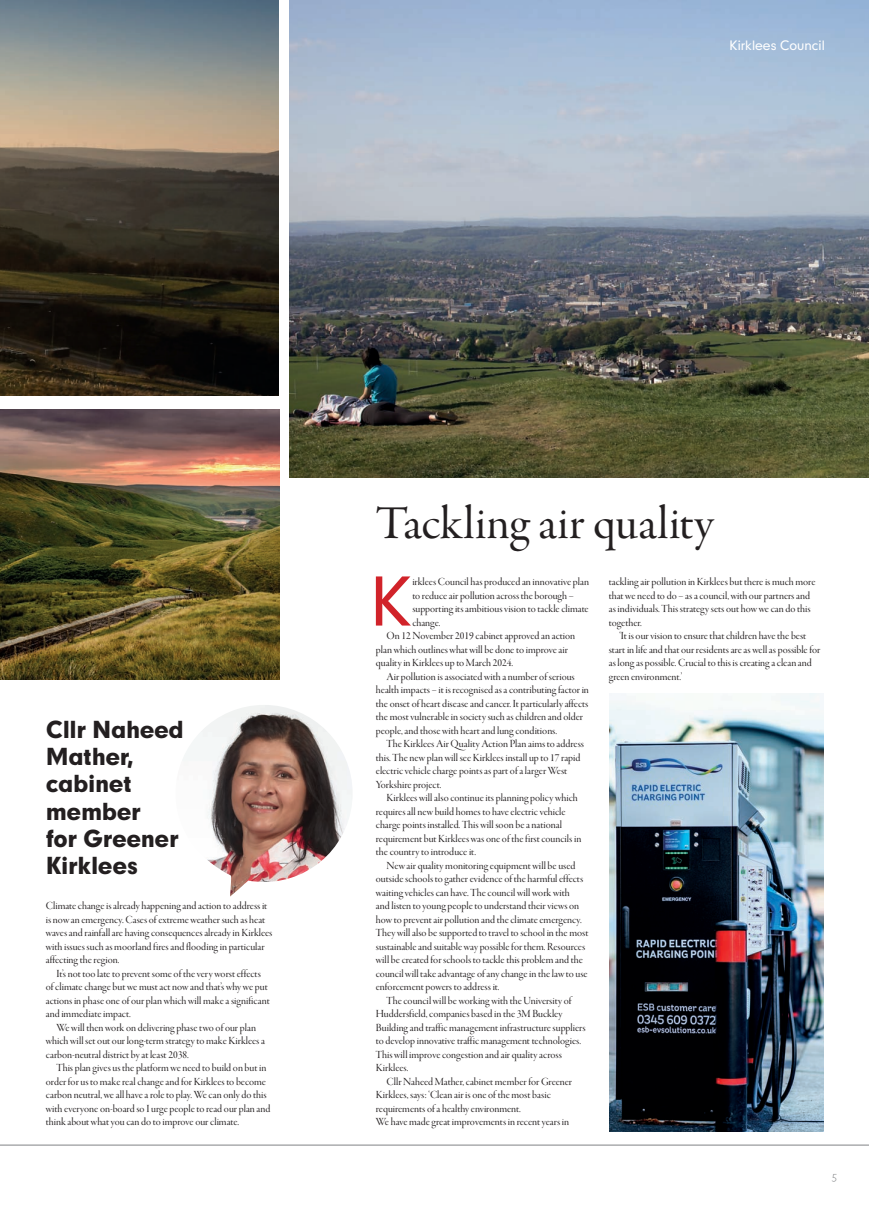
<style>
.page{position:relative;width:869px;height:1205px;background:#fff}
.page>*{position:absolute;margin:0;border:0;box-sizing:border-box;transform-origin:0 0}
.Supplement_body_copy{font:64.25px "Geometric 706 BT Medium B";color:#d1232a}
.Third_heading_18pt{font:47.5px "Garamond Premr Pro Subh";letter-spacing:.01em;color:#231f20}
.Third_heading_18pt-2{font:22.5px/27px "Geometric 706 BT Black B";letter-spacing:-.02em;color:#231f20}
.t1{font:12.5px "Geometric 706 BT Medium B";color:#fff}
.body_text{font:11.25px/13.5px "Garamond Premr Pro Disp";color:#231f20}
.body_text_no_indent{font:11.25px/13.5px "Garamond Premr Pro Disp";color:#231f20}
.Supplement_body_copy-2{font:11.25px/13.5px "Garamond Premr Pro Disp";color:#231f20}
.t2{font:300 11.25px "Gill Sans MT Pro";color:#808285}
</style>
<div class="page">
<img style="left:290px;top:0;width:579px;height:477px">
<img style="left:0;top:0;width:279px;height:396px">
<hr style="left:0;top:1144px;width:869px;height:1px;background:#808285">
<img style="left:609px;top:693px;width:215px;height:438px">
<img style="left:1px;top:409px;width:279px;height:270px">
<img style="left:183px;top:705px;width:169px;height:191px">
<p class="t1" style="left:729px;top:37px;width:97px">Kirklees Council</p>
<p class="Third_heading_18pt-2" style="left:46px;top:715px;width:140px">Cllr Naheed<br>Mather, cabinet member<br>for Greener<br>Kirklees</p>
<p class="body_text_no_indent" style="left:46px;top:899px;width:228px">Climate change is already happening and action to address it is now an emergency. Cases of extreme weather such as heat waves and rainfall are having consequences already in Kirklees with issues such as moorland fires and flooding in particular affecting the region.</p>
<p class="body_text" style="left:46px;top:967px;width:225px;text-indent:11px">It’s not too late to prevent some of the very worst effects of climate change but we must act now and that’s why we put actions in phase one of our plan which will make a significant and immediate impact.</p>
<p class="body_text" style="left:46px;top:1021px;width:221px;text-indent:11px">We will then work on delivering phase two of our plan which will set out our long-term strategy to make Kirklees a carbon-neutral district by at least 2038.</p>
<p class="body_text" style="left:46px;top:1061px;width:226px;text-indent:11px">This plan gives us the platform we need to build on but in order for us to make real change and for Kirklees to become carbon neutral, we all have a role to play. We can only do this with everyone on-board so I urge people to read our plan and think about what you can do to improve our climate.</p>
<p class="Third_heading_18pt" style="left:376px;top:496px;width:339px">Tackling air quality</p>
<p class="Supplement_body_copy" style="left:370px;top:558px;width:44px">K</p>
<p class="Supplement_body_copy-2" style="left:412px;top:575px;width:178px">irklees Council has produced an innovative plan to reduce air pollution across the borough – supporting its ambitious vision to tackle climate change.</p>
<p class="body_text" style="left:376px;top:629px;width:201px;text-indent:11px">On 12 November 2019 cabinet approved an action plan which outlines what will be done to improve air quality in Kirklees up to March 2024.</p>
<p class="body_text" style="left:376px;top:670px;width:215px;text-indent:11px">Air pollution is associated with a number of serious health impacts – it is recognised as a contributing factor in the onset of heart disease and cancer. It particularly affects the most vulnerable in society such as children and older people, and those with heart and lung conditions.</p>
<p class="body_text" style="left:376px;top:737px;width:210px;text-indent:11px">The Kirklees Air Quality Action Plan aims to address this. The new plan will see Kirklees install up to 17 rapid electric vehicle charge points as part of a larger West Yorkshire project.</p>
<p class="body_text" style="left:376px;top:791px;width:207px;text-indent:11px">Kirklees will also continue its planning policy which requires all new build homes to have electric vehicle charge points installed. This will soon be a national requirement but Kirklees was one of the first councils in the country to introduce it.</p>
<p class="body_text" style="left:376px;top:859px;width:214px;text-indent:11px">New air quality monitoring equipment will be used outside schools to gather evidence of the harmful effects waiting vehicles can have. The council will work with<br>and listen to young people to understand their views on how to prevent air pollution and the climate emergency.<br>They will also be supported to travel to school in the most sustainable and suitable way possible for them. Resources will be created for schools to tackle this problem and the council will take advantage of any change in the law to use enforcement powers to address it.</p>
<p class="body_text" style="left:376px;top:994px;width:211px;text-indent:11px">The council will be working with the University of Huddersfield, companies based in the 3M Buckley Building and traffic management infrastructure suppliers to develop innovative traffic management technologies.<br>This will improve congestion and air quality across Kirklees.</p>
<p class="body_text" style="left:376px;top:1075px;width:198px;text-indent:11px">Cllr Naheed Mather, cabinet member for Greener Kirklees, says: ‘Clean air is one of the most basic requirements of a healthy environment.<br>We have made great improvements in recent years in</p>
<p class="body_text" style="left:609px;top:575px;width:208px">tackling air pollution in Kirklees but there is much more that we need to do – as a council, with our partners and as individuals. This strategy sets out how we can do this together.</p>
<p class="body_text" style="left:609px;top:629px;width:213px;text-indent:11px">‘It is our vision to ensure that children have the best start in life and that our residents are as well as possible for as long as possible. Crucial to this is creating a clean and green environment.’</p>
<p class="t2" style="left:831px;top:1168px;width:7px">5</p>
</div>
